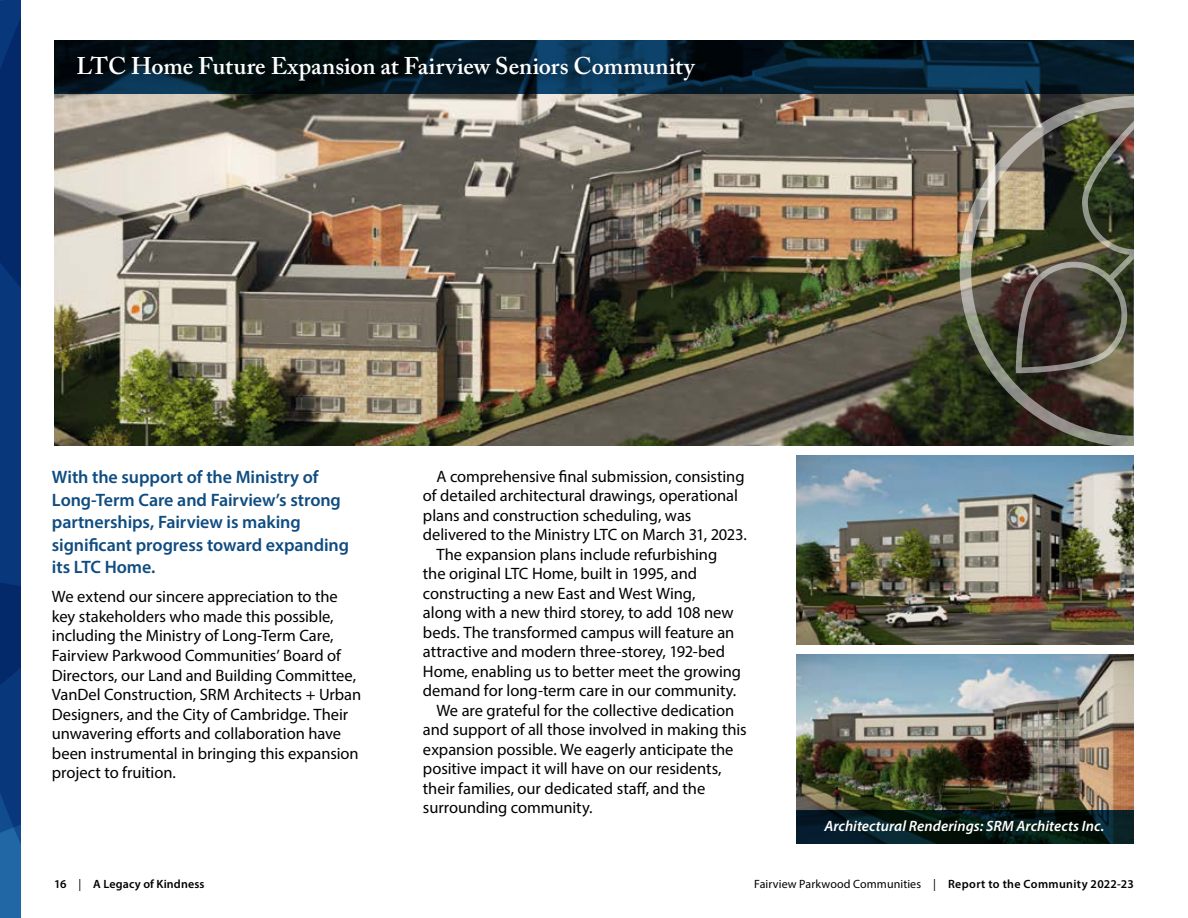
<style>
.page{position:relative;width:1188px;height:918px;background:#fff}
.page>*{position:absolute;margin:0;border:0;box-sizing:border-box;transform-origin:0 0}
.t1{font:600 24px "Adobe Caslon Pro";color:#fff}
.t2{font:600 18px/22.5px "Myriad Pro";letter-spacing:-.005em;color:#0f4c81}
.t3{font:16.5px/19.5px "Myriad Pro";letter-spacing:-.005em;color:#000}
.t4{font:italic 600 15px "Myriad Pro";letter-spacing:.005em;color:#fff}
.t5{font:12px "Myriad Pro";letter-spacing:.005em;color:#000}
.t6{font:600 12px "Myriad Pro";letter-spacing:.01em;color:#000}
.s1{font-weight:400}
.s2{font-weight:600}
</style>
<div class="page">
<img style="left:796px;top:654px;width:338px;height:156px">
<svg style="left:796px;top:810px;width:338px;height:33px;background:#04191a"></svg>
<img style="left:54px;top:94px;width:1080px;height:352px">
<img style="left:796px;top:455px;width:338px;height:189px">
<img style="left:960px;top:96px;width:174px;height:350px">
<hr style="left:1133px;top:252px;width:1px;height:195px;background:#fff">
<img style="left:1016px;top:120px;width:118px;height:253px">
<svg style="left:0;top:0;width:20px;height:918px;background:#093779"></svg>
<svg style="left:54px;top:40px;width:1080px;height:54px;background:#051d2c"></svg>
<div style="left:75px;top:52px;width:632px;height:41px;background:#000;opacity:.35"></div>
<h1 class="t1" style="left:76px;top:52px;width:620px">LTC Home Future Expansion at Fairview Seniors Community</h1>
<p class="t2" style="left:52px;top:465px;width:299px">With the support of the Ministry of<br>Long-Term Care and Fairview’s strong partnerships, Fairview is making significant progress toward expanding its LTC Home.</p>
<p class="t3" style="left:52px;top:587px;width:311px">We extend our sincere appreciation to the key stakeholders who made this possible, including the Ministry of Long-Term Care, Fairview Parkwood Communities’ Board of Directors, our Land and Building Committee, VanDel Construction, SRM Architects + Urban Designers, and the City of Cambridge. Their unwavering efforts and collaboration have been instrumental in bringing this expansion project to fruition.</p>
<p class="t3" style="left:436px;top:466px;width:310px">A comprehensive final submission, consisting</p>
<p class="t3" style="left:423px;top:486px;width:317px">of detailed architectural drawings, operational</p>
<p class="t3" style="left:423px;top:505px;width:270px">plans and construction scheduling, was</p>
<p class="t3" style="left:423px;top:525px;width:325px">delivered to the Ministry LTC on March 31, 2023.</p>
<p class="t3" style="left:436px;top:544px;width:282px">The expansion plans include refurbishing</p>
<p class="t3" style="left:423px;top:564px;width:276px">the original LTC Home, built in 1995, and</p>
<p class="t3" style="left:423px;top:583px;width:274px">constructing a new East and West Wing,</p>
<p class="t3" style="left:423px;top:603px;width:312px">along with a new third storey, to add 108 new</p>
<p class="t3" style="left:423px;top:622px;width:313px">beds. The transformed campus will feature an</p>
<p class="t3" style="left:423px;top:642px;width:304px">attractive and modern three-storey, 192-bed</p>
<p class="t3" style="left:423px;top:661px;width:320px">Home, enabling us to better meet the growing</p>
<p class="t3" style="left:423px;top:681px;width:315px">demand for long-term care in our community.</p>
<p class="t3" style="left:436px;top:700px;width:299px">We are grateful for the collective dedication</p>
<p class="t3" style="left:423px;top:720px;width:325px">and support of all those involved in making this</p>
<p class="t3" style="left:423px;top:739px;width:312px">expansion possible. We eagerly anticipate the</p>
<p class="t3" style="left:423px;top:759px;width:300px">positive impact it will have on our residents,</p>
<p class="t3" style="left:423px;top:778px;width:284px">their families, our dedicated staff, and the</p>
<p class="t3" style="left:423px;top:798px;width:171px">surrounding community.</p>
<p class="t4" style="left:824px;top:817px;width:281px">Architectural Renderings: SRM Architects Inc.</p>
<p class="t6" style="left:54px;top:876px;width:152px">16 <span class="s1">|</span> A Legacy of Kindness</p>
<p class="t5" style="left:754px;top:877px;width:381px">Fairview Parkwood Communities | <span class="s2">Report to the Community 2022-23</span></p>
</div>
